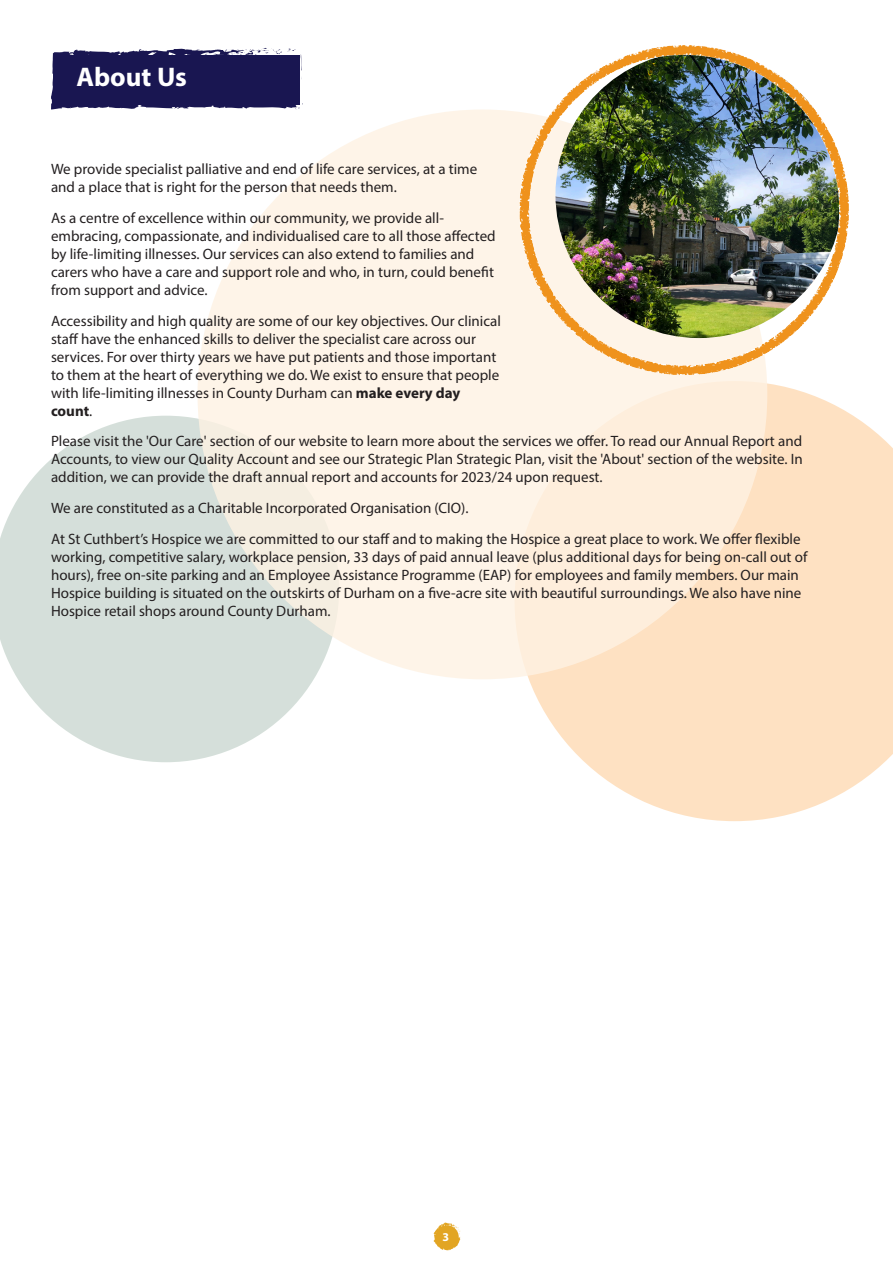
<style>
.page{position:relative;width:893px;height:1263px;background:#fff}
.page>*{position:absolute;margin:0;border:0;box-sizing:border-box;transform-origin:0 0}
.Bar_heads{font:700 27px "Myriad Pro";color:#fff}
.Text{font:15px/18px "Myriad Pro";color:#231f20}
.t1{font:700 12px "Myriad Pro";color:#fff}
.s1{font-weight:700}
</style>
<div class="page">
<svg style="left:433px;top:1222px;width:28px;height:29px"></svg>
<svg style="left:0;top:416px;width:336px;height:346px;fill:#d5dfda"></svg>
<svg style="left:514px;top:383px;width:379px;height:438px;fill:#fee1c2"></svg>
<div style="left:197px;top:109px;width:570px;height:570px;background:#fef2e3;border-radius:50%"></div>
<svg style="left:51px;top:48px;width:252px;height:62px"></svg>
<img style="left:503px;top:45px;width:346px;height:332px">
<p class="Bar_heads" style="left:77px;top:59px;width:112px">About Us</p>
<p class="Text" style="left:51px;top:160px;width:428px">We provide specialist palliative and end of life care services, at a time and a place that is right for the person that needs them.</p>
<p class="Text" style="left:51px;top:209px;width:446px">As a centre of excellence within our community, we provide all&shy;embracing, compassionate, and individualised care to all those affected by life-limiting illnesses. Our services can also extend to families and carers who have a care and support role and who, in turn, could benefit from support and advice.</p>
<p class="Text" style="left:51px;top:311px;width:451px">Accessibility and high quality are some of our key objectives. Our clinical staff have the enhanced skills to deliver the specialist care across our services. For over thirty years we have put patients and those important to them at the heart of everything we do. We exist to ensure that people with life-limiting illnesses in County Durham can <span class="s1">make every day count</span>.</p>
<p class="Text" style="left:51px;top:432px;width:753px;text-align:justify">Please visit the 'Our Care' section of our website to learn more about the services we offer. To read our Annual Report and Accounts, to view our Quality Account and see our Strategic Plan Strategic Plan, visit the 'About' section of the website. In addition, we can provide the draft annual report and accounts for 2023/24 upon request.</p>
<p class="Text" style="left:51px;top:499px;width:419px">We are constituted as a Charitable Incorporated Organisation (CIO).</p>
<p class="Text" style="left:51px;top:530px;width:758px">At St Cuthbert’s Hospice we are committed to our staff and to making the Hospice a great place to work. We offer flexible working, competitive salary, workplace pension, 33 days of paid annual leave (plus additional days for being on-call out of hours), free on-site parking and an Employee Assistance Programme (EAP) for employees and family members. Our main Hospice building is situated on the outskirts of Durham on a five-acre site with beautiful surroundings. We also have nine Hospice retail shops around County Durham.</p>
<p class="t1" style="left:443px;top:1229px;width:8px">3</p>
</div>
